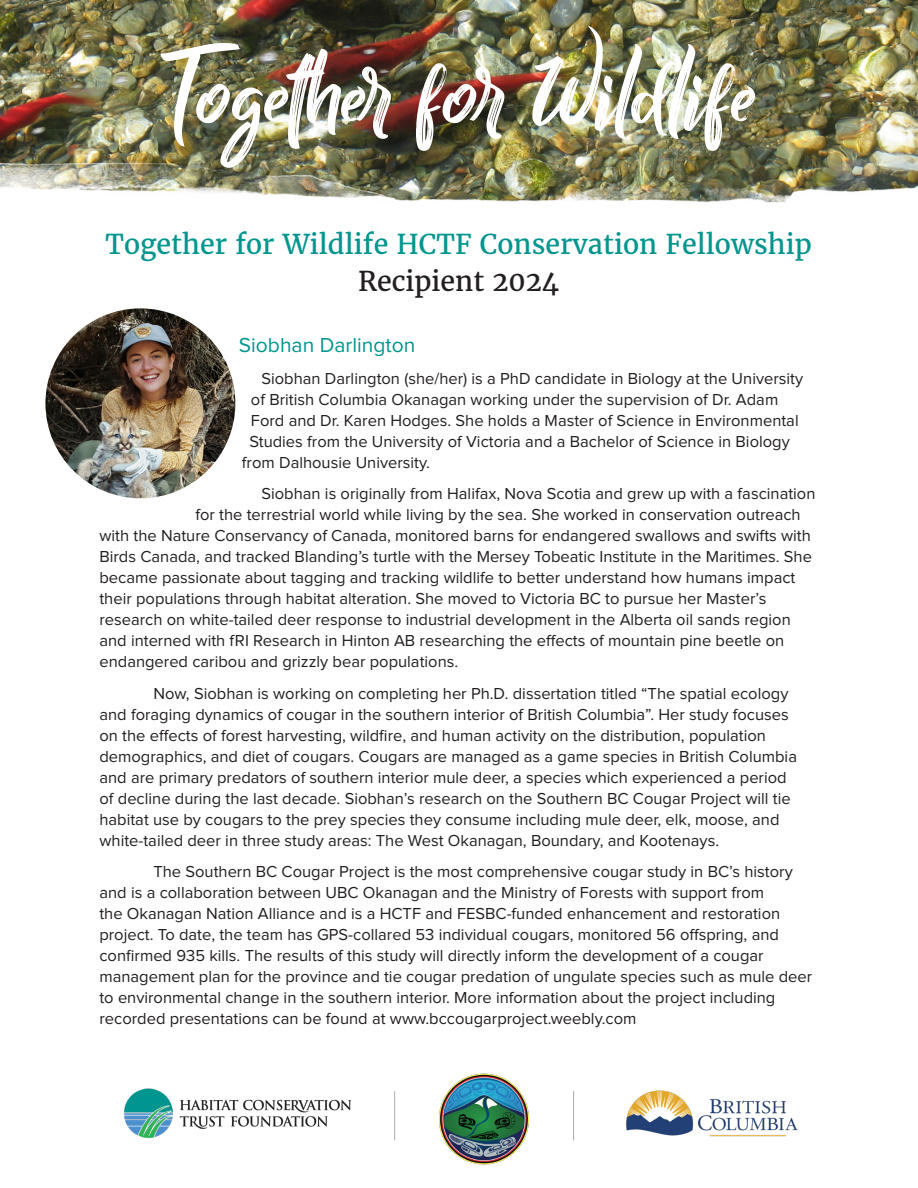
<style>
.page{position:relative;width:918px;height:1188px;background:#fff}
.page>*{position:absolute;margin:0;border:0;box-sizing:border-box;transform-origin:0 0}
.Body{font:109.5px "Billy Ohio";color:#fff}
.Hearder{font:27px "Merriweather";color:#00958e}
.Hearder-2{font:27px "Merriweather";color:#231f20}
.Body-2{font:21px "Proxima Nova";color:#00958e}
.Body-3{font:16.5px/21px "Proxima Nova";color:#231f20}
</style>
<div class="page">
<img style="left:0;top:0;width:918px;height:141px">
<img style="left:0;top:141px;width:918px;height:62px">
<img style="left:44px;top:307px;width:193px;height:193px;border-radius:96px">
<img style="left:124px;top:1073px;width:674px;height:92px">
<p class="Body" style="left:162px;top:26px;width:595px">Together for Wildlife</p>
<p class="Hearder" style="left:105px;top:226px;width:708px">Together for Wildlife HCTF Conservation Fellowship</p>
<p class="Hearder-2" style="left:358px;top:263px;width:203px">Recipient 2024</p>
<p class="Body-2" style="left:239px;top:336px;width:178px">Siobhan Darlington</p>
<p class="Body-3" style="left:261px;top:369px;width:543px">Siobhan Darlington (she/her) is a PhD candidate in Biology at the University</p>
<p class="Body-3" style="left:251px;top:390px;width:529px">of British Columbia Okanagan working under the supervision of Dr. Adam</p>
<p class="Body-3" style="left:251px;top:411px;width:549px">Ford and Dr. Karen Hodges. She holds a Master of Science in Environmental</p>
<p class="Body-3" style="left:249px;top:432px;width:542px">Studies from the University of Victoria and a Bachelor of Science in Biology</p>
<p class="Body-3" style="left:242px;top:453px;width:190px">from Dalhousie University.</p>
<p class="Body-3" style="left:261px;top:484px;width:556px">Siobhan is originally from Halifax, Nova Scotia and grew up with a fascination</p>
<p class="Body-3" style="left:195px;top:505px;width:607px">for the terrestrial world while living by the sea. She worked in conservation outreach</p>
<p class="Body-3" style="left:99px;top:526px;width:713px">with the Nature Conservancy of Canada, monitored barns for endangered swallows and swifts with</p>
<p class="Body-3" style="left:99px;top:547px;width:714px">Birds Canada, and tracked Blanding’s turtle with the Mersey Tobeatic Institute in the Maritimes. She</p>
<p class="Body-3" style="left:99px;top:568px;width:697px">became passionate about tagging and tracking wildlife to better understand how humans impact</p>
<p class="Body-3" style="left:99px;top:589px;width:669px">their populations through habitat alteration. She moved to Victoria BC to pursue her Master’s</p>
<p class="Body-3" style="left:99px;top:610px;width:693px">research on white-tailed deer response to industrial development in the Alberta oil sands region</p>
<p class="Body-3" style="left:99px;top:631px;width:686px">and interned with fRI Research in Hinton AB researching the effects of mountain pine beetle on</p>
<p class="Body-3" style="left:99px;top:652px;width:360px">endangered caribou and grizzly bear populations.</p>
<p class="Body-3" style="left:99px;top:684px;width:699px;text-indent:54px">Now, Siobhan is working on completing her Ph.D. dissertation titled “The spatial ecology and foraging dynamics of cougar in the southern interior of British Columbia”. Her study focuses on the effects of forest harvesting, wildfire, and human activity on the distribution, population demographics, and diet of cougars. Cougars are managed as a game species in British Columbia and are primary predators of southern interior mule deer, a species which experienced a period of decline during the last decade. Siobhan’s research on the Southern BC Cougar Project will tie habitat use by cougars to the prey species they consume including mule deer, elk, moose, and white-tailed deer in three study areas: The West Okanagan, Boundary, and Kootenays.</p>
<p class="Body-3" style="left:99px;top:862px;width:714px;text-indent:54px">The Southern BC Cougar Project is the most comprehensive cougar study in BC’s history and is a collaboration between UBC Okanagan and the Ministry of Forests with support from<br>the Okanagan Nation Alliance and is a HCTF and FESBC-funded enhancement and restoration project. To date, the team has GPS-collared 53 individual cougars, monitored 56 offspring, and confirmed 935 kills. The results of this study will directly inform the development of a cougar management plan for the province and tie cougar predation of ungulate species such as mule deer to environmental change in the southern interior. More information about the project including recorded presentations can be found at www.bccougarproject.weebly.com</p>
</div>
